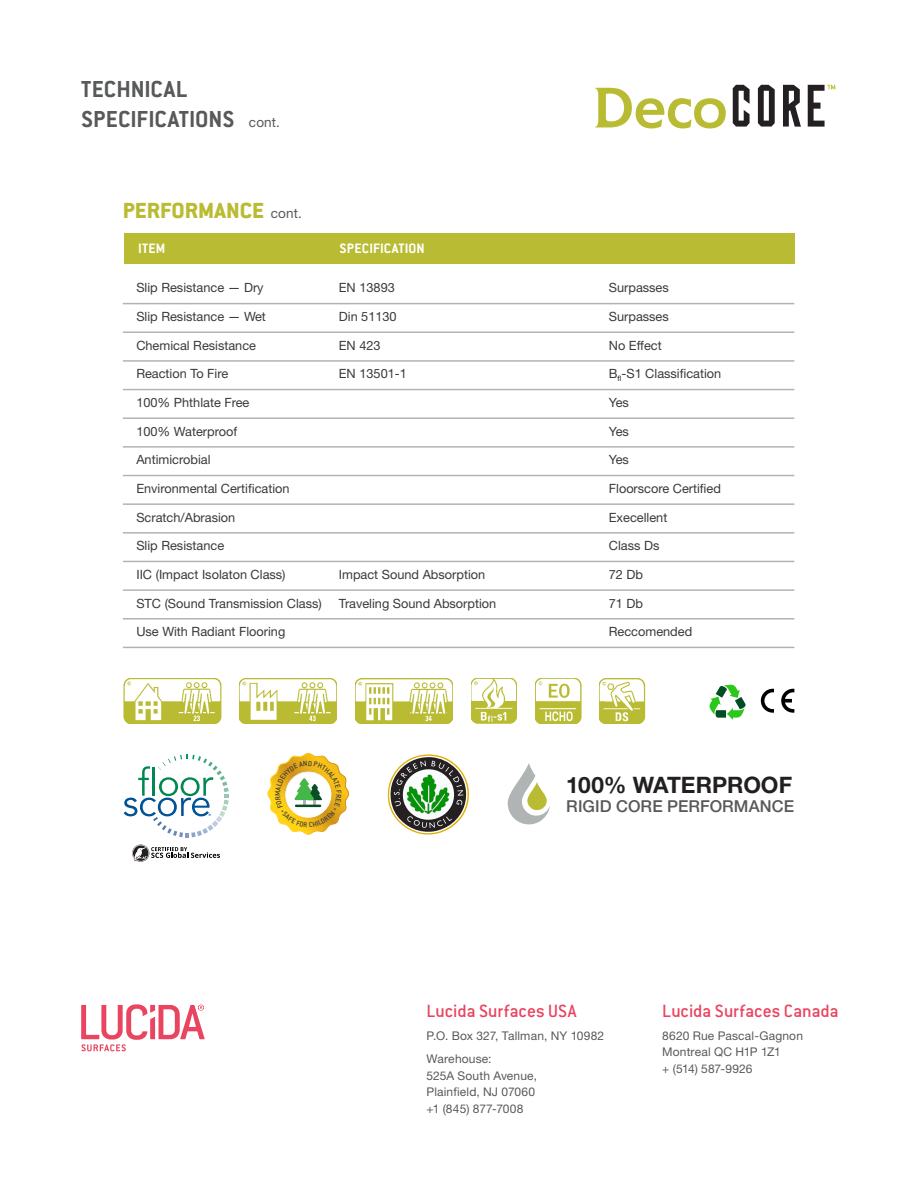
<style>
.page{position:relative;width:918px;height:1188px;background:#fff}
.page>*{position:absolute;margin:0;border:0;box-sizing:border-box;transform-origin:0 0}
.t1{font:700 25.35px/30.5px "Conduit ITC Std";letter-spacing:.005em;color:#585a59}
.Product_Info_Title{font:800 24px "Conduit ITC Std";color:#b9bc33}
.t2{font:700 22.65px "Helvetica Neue";letter-spacing:-.005em;color:#231f20}
.t3{font:500 19.5px "Conduit ITC Std";color:#e94460}
.t4{font:500 16.5px "Helvetica Neue";letter-spacing:.005em;color:#57585a}
.t5{font:700 15px "Conduit ITC Std";letter-spacing:.015em;color:#fff}
.t6{font:13.5px "Helvetica Neue";letter-spacing:.01em;color:#585a59}
.Performace_Data{font:12.75px "Helvetica Neue LT Std";color:#3a3a3a}
.t7{font:12px/16.5px "Helvetica Neue";letter-spacing:.01em;color:#585a59}
</style>
<div class="page">
<div style="left:124px;top:233px;width:670px;height:31px;background:#b9bc33"></div>
<hr style="left:123px;top:303px;width:671px;height:1px;background:#b1b4b5">
<hr style="left:123px;top:332px;width:671px;height:1px;background:#b1b4b5">
<hr style="left:123px;top:360px;width:671px;height:2px;background:#b1b4b5">
<hr style="left:123px;top:389px;width:671px;height:1px;background:#b1b4b5">
<hr style="left:123px;top:417px;width:671px;height:2px;background:#b1b4b5">
<hr style="left:123px;top:446px;width:671px;height:2px;background:#b1b4b5">
<hr style="left:123px;top:475px;width:671px;height:1px;background:#b1b4b5">
<hr style="left:123px;top:503px;width:671px;height:2px;background:#b1b4b5">
<hr style="left:123px;top:532px;width:671px;height:2px;background:#b1b4b5">
<hr style="left:123px;top:561px;width:671px;height:1px;background:#b1b4b5">
<hr style="left:123px;top:589px;width:671px;height:2px;background:#b1b4b5">
<hr style="left:123px;top:618px;width:671px;height:2px;background:#b1b4b5">
<hr style="left:123px;top:647px;width:671px;height:1px;background:#b1b4b5">
<svg style="left:733px;top:85px;width:17px;height:42px"></svg>
<svg style="left:758px;top:85px;width:17px;height:42px"></svg>
<svg style="left:783px;top:85px;width:18px;height:42px"></svg>
<svg style="left:808px;top:85px;width:27px;height:42px"></svg>
<svg style="left:595px;top:88px;width:131px;height:40px"></svg>
<svg style="left:508px;top:763px;width:42px;height:61px"></svg>
<svg style="left:527px;top:782px;width:20px;height:28px"></svg>
<img style="left:471px;top:678px;width:46px;height:46px">
<img style="left:535px;top:678px;width:46px;height:46px">
<img style="left:599px;top:678px;width:46px;height:46px">
<img style="left:124px;top:678px;width:97px;height:46px">
<img style="left:355px;top:678px;width:98px;height:46px">
<img style="left:239px;top:678px;width:98px;height:46px">
<svg style="left:124px;top:754px;width:105px;height:84px"></svg>
<svg style="left:132px;top:845px;width:88px;height:17px"></svg>
<svg style="left:761px;top:689px;width:13px;height:24px"></svg>
<svg style="left:781px;top:689px;width:13px;height:24px"></svg>
<svg style="left:387px;top:754px;width:82px;height:81px"></svg>
<svg style="left:709px;top:685px;width:37px;height:35px"></svg>
<svg style="left:81px;top:1004px;width:124px;height:47px"></svg>
<svg style="left:267px;top:753px;width:82px;height:82px"></svg>
<p class="t1" style="left:81px;top:73px;width:155px">TECHNICAL<br>SPECIFICATIONS</p>
<p class="t6" style="left:249px;top:115px;width:32px">cont.</p>
<p class="Product_Info_Title" style="left:123px;top:196px;width:143px">PERFORMANCE</p>
<p class="t6" style="left:271px;top:205px;width:32px">cont.</p>
<p class="t5" style="left:138px;top:239px;width:29px">ITEM</p>
<p class="t5" style="left:340px;top:239px;width:87px">SPECIFICATION</p>
<p class="Performace_Data" style="left:136px;top:280px;width:129px">Slip Resistance — Dry</p>
<p class="Performace_Data" style="left:339px;top:280px;width:57px">EN 13893</p>
<p class="Performace_Data" style="left:609px;top:280px;width:61px">Surpasses</p>
<p class="Performace_Data" style="left:136px;top:309px;width:131px">Slip Resistance — Wet</p>
<p class="Performace_Data" style="left:339px;top:309px;width:59px">Din 51130</p>
<p class="Performace_Data" style="left:609px;top:309px;width:61px">Surpasses</p>
<p class="Performace_Data" style="left:136px;top:338px;width:121px">Chemical Resistance</p>
<p class="Performace_Data" style="left:339px;top:338px;width:43px">EN 423</p>
<p class="Performace_Data" style="left:609px;top:338px;width:54px">No Effect</p>
<p class="Performace_Data" style="left:136px;top:366px;width:93px">Reaction To Fire</p>
<p class="Performace_Data" style="left:339px;top:366px;width:70px">EN 13501-1</p>
<p class="Performace_Data" style="left:609px;top:366px;width:114px">B<sub>fl</sub>-S1 Classification</p>
<p class="Performace_Data" style="left:136px;top:395px;width:115px">100% Phthlate Free</p>
<p class="Performace_Data" style="left:609px;top:395px;width:22px">Yes</p>
<p class="Performace_Data" style="left:136px;top:424px;width:102px">100% Waterproof</p>
<p class="Performace_Data" style="left:609px;top:424px;width:22px">Yes</p>
<p class="Performace_Data" style="left:136px;top:452px;width:76px">Antimicrobial</p>
<p class="Performace_Data" style="left:609px;top:452px;width:22px">Yes</p>
<p class="Performace_Data" style="left:136px;top:481px;width:155px">Environmental Certification</p>
<p class="Performace_Data" style="left:609px;top:481px;width:114px">Floorscore Certified</p>
<p class="Performace_Data" style="left:136px;top:510px;width:100px">Scratch/Abrasion</p>
<p class="Performace_Data" style="left:609px;top:510px;width:60px">Execellent</p>
<p class="Performace_Data" style="left:136px;top:538px;width:89px">Slip Resistance</p>
<p class="Performace_Data" style="left:609px;top:538px;width:52px">Class Ds</p>
<p class="Performace_Data" style="left:136px;top:567px;width:151px">IIC (Impact Isolaton Class)</p>
<p class="Performace_Data" style="left:339px;top:567px;width:148px">Impact Sound Absorption</p>
<p class="Performace_Data" style="left:609px;top:567px;width:36px">72 Db</p>
<p class="Performace_Data" style="left:136px;top:595px;width:187px">STC (Sound Transmission Class)</p>
<p class="Performace_Data" style="left:339px;top:595px;width:159px">Traveling Sound Absorption</p>
<p class="Performace_Data" style="left:609px;top:595px;width:36px">71 Db</p>
<p class="Performace_Data" style="left:136px;top:624px;width:150px">Use With Radiant Flooring</p>
<p class="Performace_Data" style="left:609px;top:624px;width:85px">Reccomended</p>
<p class="t2" style="left:566px;top:771px;width:227px">100% WATERPROOF</p>
<p class="t4" style="left:566px;top:796px;width:229px">RIGID CORE PERFORMANCE</p>
<p class="t3" style="left:427px;top:999px;width:151px">Lucida Surfaces USA</p>
<p class="t7" style="left:427px;top:1027px;width:179px">P.O. Box 327, Tallman, NY 10982</p>
<p class="t7" style="left:427px;top:1051px;width:66px">Warehouse:</p>
<p class="t7" style="left:427px;top:1067px;width:112px">525A South Avenue,<br>Plainfield, NJ 07060</p>
<p class="t7" style="left:427px;top:1100px;width:98px">+1 (845) 877-7008</p>
<p class="t3" style="left:662px;top:999px;width:178px">Lucida Surfaces Canada</p>
<p class="t7" style="left:662px;top:1027px;width:142px">8620 Rue Pascal-Gagnon</p>
<p class="t7" style="left:662px;top:1044px;width:120px">Montreal QC H1P 1Z1</p>
<p class="t7" style="left:662px;top:1060px;width:92px">+ (514) 587-9926</p>
</div>
